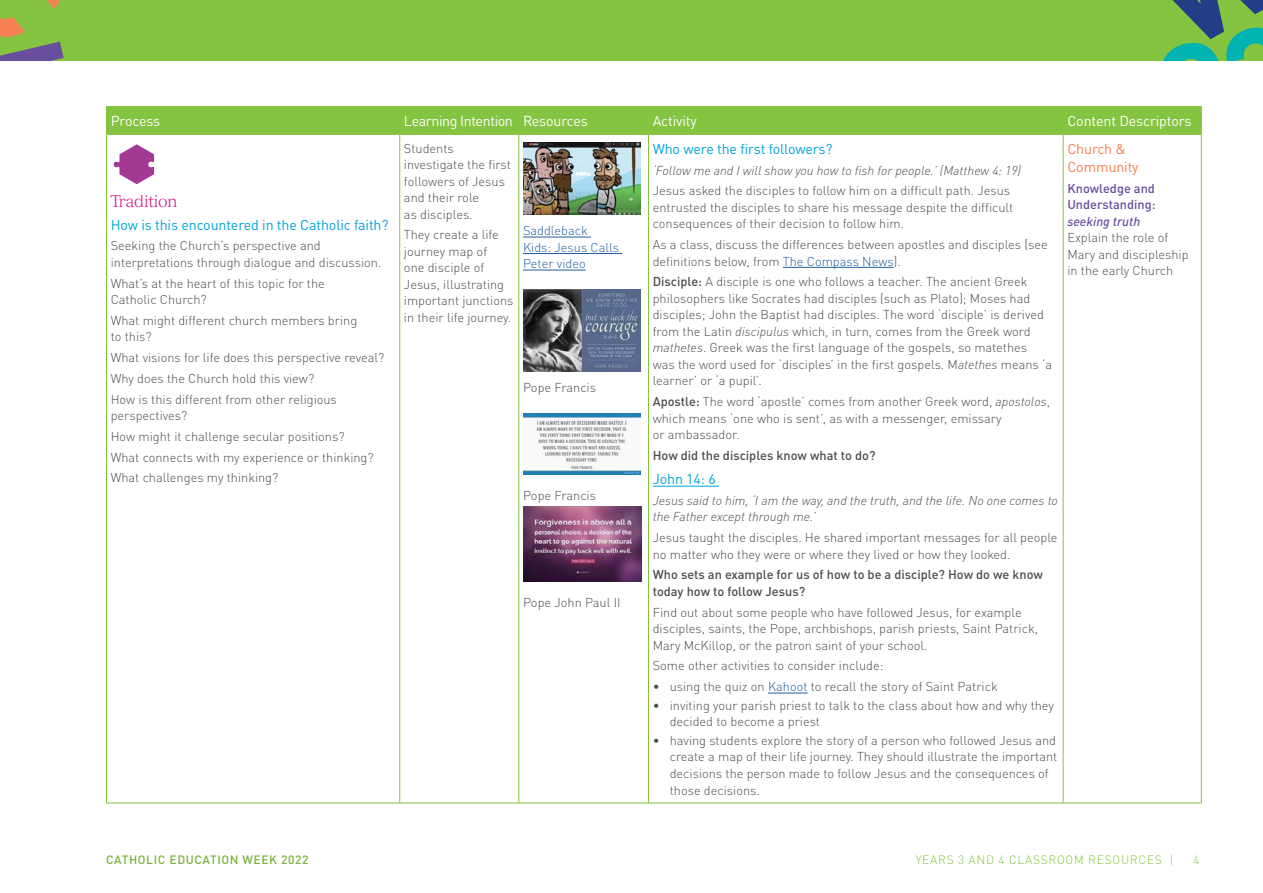
<style>
.page{position:relative;width:1263px;height:893px;background:#fff}
.page>*{position:absolute;margin:0;border:0;box-sizing:border-box;transform-origin:0 0}
.Heading_3{font:300 16.5px "Versailles";letter-spacing:-.01em;color:#d9107d}
.Heading_4{font:14.25px "DINOT";letter-spacing:-.01em;color:#00a3d8}
.Heading_4-2{font:14.25px "DINOT";letter-spacing:-.01em;color:#fff}
.Heading_4-3{font:14.25px "DINOT";letter-spacing:-.03em;color:#fff}
.Heading_4-4{font:14.25px/18px "DINOT";letter-spacing:-.01em;color:#f58051}
.Table_text{font:300 12.75px/16.5px "DINOT";color:#4d4d4f}
.Table_text-2{font:italic 300 12.75px/16.5px "DINOT";color:#4d4d4f}
.Table_text-3{font:500 12.75px/16.5px "DINOT";color:#4d4d4f}
.Table_text-4{font:300 12.75px/16.5px "DINOT";color:#215e9e}
.t1{font:300 12px "DINOT";letter-spacing:.06em;color:#85c441}
.t2{font:500 12px "DINOT";letter-spacing:.05em;color:#78b33a}
.s1{color:#215e9e}
.s2{font-weight:500}
.s3{font-style:italic}
.s4{font-weight:500;color:#694d9f}
.s5{font-weight:500;font-style:italic;color:#694d9f}
</style>
<div class="page">
<div style="left:0;top:0;width:1263px;height:60px;background:#85c441"></div>
<svg style="left:0;top:0;width:64px;height:60px"></svg>
<svg style="left:1163px;top:0;width:100px;height:60px"></svg>
<div style="left:106px;top:106px;width:1096px;height:28px;background:#85c441"></div>
<hr style="left:106px;top:134px;width:294px;height:1px;background:#85c441">
<hr style="left:400px;top:134px;width:119px;height:1px;background:#85c441">
<hr style="left:519px;top:134px;width:129px;height:1px;background:#85c441">
<hr style="left:648px;top:134px;width:415px;height:1px;background:#85c441">
<hr style="left:1063px;top:134px;width:138px;height:1px;background:#85c441">
<hr style="left:106px;top:135px;width:1px;height:668px;background:#85c441">
<hr style="left:399px;top:135px;width:1px;height:668px;background:#85c441">
<hr style="left:518px;top:135px;width:1px;height:668px;background:#85c441">
<hr style="left:648px;top:135px;width:1px;height:668px;background:#85c441">
<hr style="left:1063px;top:135px;width:1px;height:668px;background:#85c441">
<hr style="left:1201px;top:135px;width:1px;height:668px;background:#85c441">
<hr style="left:106px;top:803px;width:294px;height:1px;background:#85c441">
<hr style="left:400px;top:803px;width:119px;height:1px;background:#85c441">
<hr style="left:519px;top:803px;width:129px;height:1px;background:#85c441">
<hr style="left:648px;top:803px;width:415px;height:1px;background:#85c441">
<hr style="left:1063px;top:803px;width:138px;height:1px;background:#85c441">
<svg style="left:114px;top:144px;width:40px;height:40px"></svg>
<hr style="left:523px;top:237px;width:68px;height:1px;background:#215e9e">
<hr style="left:523px;top:253px;width:99px;height:1px;background:#215e9e">
<hr style="left:523px;top:270px;width:63px;height:1px;background:#215e9e">
<img style="left:523px;top:143px;width:117px;height:71px">
<img style="left:523px;top:289px;width:117px;height:83px">
<img style="left:523px;top:413px;width:117px;height:62px">
<img style="left:523px;top:506px;width:118px;height:75px">
<hr style="left:783px;top:267px;width:111px;height:1px;background:#215e9e">
<hr style="left:653px;top:486px;width:66px;height:1px;background:#00a3d8">
<hr style="left:768px;top:693px;width:40px;height:1px;background:#215e9e">
<p class="Heading_4-2" style="left:111px;top:112px;width:51px">Process</p>
<p class="Heading_4-3" style="left:404px;top:112px;width:110px">Learning Intention</p>
<p class="Heading_4-2" style="left:523px;top:112px;width:66px">Resources</p>
<p class="Heading_4-2" style="left:653px;top:112px;width:46px">Activity</p>
<p class="Heading_4-2" style="left:1067px;top:112px;width:126px">Content Descriptors</p>
<p class="Heading_3" style="left:111px;top:192px;width:68px">Tradition</p>
<p class="Heading_4" style="left:111px;top:216px;width:279px">How is this encountered in the Catholic faith?</p>
<p class="Table_text" style="left:111px;top:237px;width:272px">Seeking the Church’s perspective and interpretations through dialogue and discussion.</p>
<p class="Table_text" style="left:111px;top:275px;width:216px">What’s at the heart of this topic for the<br>Catholic Church?</p>
<p class="Table_text" style="left:111px;top:312px;width:248px">What might different church members bring to this?</p>
<p class="Table_text" style="left:111px;top:349px;width:275px">What visions for life does this perspective reveal?</p>
<p class="Table_text" style="left:111px;top:370px;width:205px">Why does the Church hold this view?</p>
<p class="Table_text" style="left:111px;top:391px;width:228px">How is this different from other religious perspectives?</p>
<p class="Table_text" style="left:111px;top:428px;width:235px">How might it challenge secular positions?</p>
<p class="Table_text" style="left:111px;top:449px;width:264px">What connects with my experience or thinking?</p>
<p class="Table_text" style="left:111px;top:469px;width:169px">What challenges my thinking?</p>
<p class="Table_text" style="left:404px;top:140px;width:108px">Students investigate the first followers of Jesus and their role<br>as disciples.</p>
<p class="Table_text" style="left:404px;top:226px;width:111px">They create a life journey map of<br>one disciple of<br>Jesus, illustrating important junctions in their life journey.</p>
<p class="Table_text-4" style="left:523px;top:222px;width:98px">Saddleback<br>Kids: Jesus Calls<br>Peter video</p>
<p class="Table_text" style="left:523px;top:379px;width:74px">Pope Francis</p>
<p class="Table_text" style="left:523px;top:487px;width:74px">Pope Francis</p>
<p class="Table_text" style="left:523px;top:594px;width:99px">Pope John Paul II</p>
<p class="Heading_4" style="left:653px;top:140px;width:181px">Who were the first followers?</p>
<p class="Table_text-2" style="left:653px;top:162px;width:370px">‘Follow me and I will show you how to fish for people.’ (Matthew 4: 19)</p>
<p class="Table_text" style="left:653px;top:182px;width:362px">Jesus asked the disciples to follow him on a difficult path. Jesus entrusted the disciples to share his message despite the difficult consequences of their decision to follow him.</p>
<p class="Table_text" style="left:653px;top:236px;width:396px">As a class, discuss the differences between apostles and disciples (see definitions below, from <span class="s1">The Compass News</span>).</p>
<p class="Table_text" style="left:653px;top:273px;width:401px"><span class="s2">Disciple:</span> A disciple is one who follows a teacher. The ancient Greek philosophers like Socrates had disciples (such as Plato); Moses had disciples; John the Baptist had disciples. The word ‘disciple’ is derived from the Latin <span class="s3">discipulus</span> which, in turn, comes from the Greek word <span class="s3">mathetes</span>. Greek was the first language of the gospels, so matethes was the word used for ‘disciples’ in the first gospels. M<span class="s3">atethes</span> means ‘a learner’ or ‘a pupil’.</p>
<p class="Table_text" style="left:653px;top:393px;width:399px"><span class="s2">Apostle:</span> The word ‘apostle’ comes from another Greek word, <span class="s3">apostolos</span>, which means ‘one who is sent’, as with a messenger, emissary<br>or ambassador.</p>
<p class="Table_text-3" style="left:653px;top:447px;width:224px">How did the disciples know what to do?</p>
<p class="Heading_4" style="left:653px;top:470px;width:65px">John 14: 6</p>
<p class="Table_text-2" style="left:653px;top:492px;width:407px">Jesus said to him, ‘I am the way, and the truth, and the life. No one comes to the Father except through me.’</p>
<p class="Table_text" style="left:653px;top:529px;width:406px">Jesus taught the disciples. He shared important messages for all people no matter who they were or where they lived or how they looked.</p>
<p class="Table_text-3" style="left:653px;top:566px;width:392px">Who sets an example for us of how to be a disciple? How do we know today how to follow Jesus?</p>
<p class="Table_text" style="left:653px;top:604px;width:387px">Find out about some people who have followed Jesus, for example disciples, saints, the Pope, archbishops, parish priests, Saint Patrick,<br>Mary McKillop, or the patron saint of your school.</p>
<p class="Table_text" style="left:653px;top:657px;width:232px">Some other activities to consider include:</p>
<p class="Table_text" style="left:653px;top:678px;width:346px">• using the quiz on <span class="s1">Kahoot</span> to recall the story of Saint Patrick</p>
<p class="Table_text" style="left:670px;top:697px;width:386px;text-indent:-17px">• inviting your parish priest to talk to the class about how and why they decided to become a priest</p>
<p class="Table_text" style="left:670px;top:732px;width:389px;text-indent:-17px">• having students explore the story of a person who followed Jesus and create a map of their life journey. They should illustrate the important decisions the person made to follow Jesus and the consequences of those decisions.</p>
<p class="Heading_4-4" style="left:1067px;top:139px;width:73px">Church &amp;<br>Community</p>
<p class="Table_text" style="left:1067px;top:180px;width:123px"><span class="s4">Knowledge and<br>Understanding: </span><span class="s5">seeking truth<br></span>Explain the role of<br>Mary and discipleship in the early Church</p>
<p class="t2" style="left:106px;top:852px;width:204px">CATHOLIC EDUCATION WEEK 2022</p>
<p class="t1" style="left:916px;top:852px;width:260px">YEARS 3 AND 4 CLASSROOM RESOURCES |</p>
<p class="t1" style="left:1193px;top:852px;width:8px">4</p>
</div>
